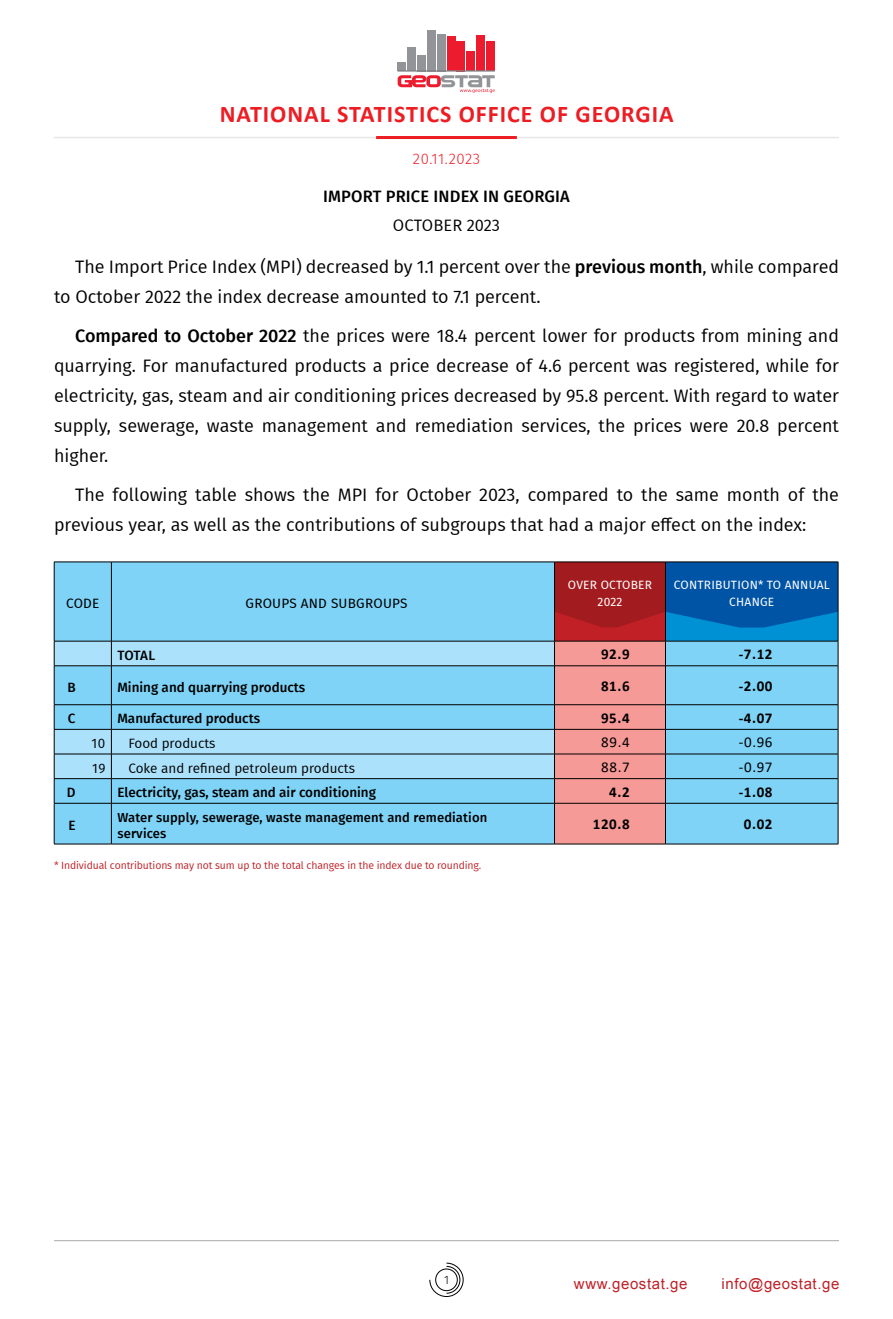
<style>
.page{position:relative;width:893px;height:1319px;background:#fff}
.page>*{position:absolute;margin:0;border:0;box-sizing:border-box;transform-origin:0 0}
.t1{font:700 24px "Calibri";letter-spacing:.04em;color:#ed1d24}
.t2{font:18px/30px "Fira GO";color:#000}
.t3{font:500 16.5px "Fira GO";letter-spacing:.01em;color:#000}
.t4{font:16.5px "Fira GO";color:#000}
.t5{font:700 15px "Calibri";letter-spacing:.04em;color:#000}
.t6{font:15px "BPG Ingiri Arial";letter-spacing:.04em;color:#c12026}
.t7{font:15px "Calibri";letter-spacing:.04em;color:#000}
.t8{font:300 15px "Fira GO";letter-spacing:.035em;color:#ed1d24}
.t9{font:500 13.5px "Fira GO";color:#000}
.t10{font:13.5px "Fira GO";color:#000}
.t11{font:13.5px "Fira GO";letter-spacing:.02em;color:#000}
.t12{font:500 13.05px/16.5px "Fira GO";letter-spacing:.01em;color:#000}
.t13{font:12px/16.5px "Fira GO";letter-spacing:.02em;color:#fff;text-align:center}
.t14{font:300 12px "Fira GO";color:#000}
.t15{font:10.5px "Fira GO";letter-spacing:-.01em;color:#c12026}
.s1{font-weight:500}
</style>
<div class="page">
<svg style="left:429px;top:1262px;width:35px;height:34px"></svg>
<hr style="left:54px;top:1239px;width:785px;height:1px;background:#a7a9ac">
<hr style="left:54px;top:137px;width:785px;height:1px;background:#e6e7e8">
<hr style="left:376px;top:136px;width:141px;height:3px;background:#ed1d24">
<div style="left:398px;top:62px;width:8px;height:9px;background:#929497"></div>
<div style="left:407px;top:47px;width:9px;height:24px;background:#929497"></div>
<div style="left:417px;top:55px;width:9px;height:16px;background:#929497"></div>
<div style="left:427px;top:30px;width:9px;height:41px;background:#929497"></div>
<div style="left:437px;top:34px;width:9px;height:37px;background:#929497"></div>
<div style="left:447px;top:36px;width:8px;height:35px;background:#ec1b2e"></div>
<div style="left:457px;top:41px;width:8px;height:30px;background:#ec1b2e"></div>
<div style="left:466px;top:51px;width:9px;height:20px;background:#ec1b2e"></div>
<div style="left:476px;top:36px;width:9px;height:35px;background:#ec1b2e"></div>
<div style="left:486px;top:42px;width:9px;height:29px;background:#ec1b2e"></div>
<hr style="left:398px;top:70px;width:97px;height:2px;background:#808184">
<svg style="left:398px;top:75px;width:97px;height:18px"></svg>
<svg style="left:555px;top:562px;width:283px;height:281px;background:#6499c2"></svg>
<div style="left:55px;top:562px;width:499px;height:78px;background:#7ed3f7"></div>
<hr style="left:554px;top:562px;width:1px;height:79px;background:#000">
<hr style="left:665px;top:562px;width:1px;height:79px;background:#000">
<hr style="left:111px;top:562px;width:1px;height:79px;background:#000">
<hr style="left:54px;top:843px;width:57px;height:1px;background:#000">
<hr style="left:111px;top:843px;width:443px;height:1px;background:#000">
<hr style="left:54px;top:561px;width:57px;height:1px;background:#000">
<hr style="left:54px;top:562px;width:1px;height:79px;background:#000">
<hr style="left:111px;top:561px;width:443px;height:1px;background:#000">
<hr style="left:554px;top:561px;width:111px;height:1px;background:#000">
<hr style="left:665px;top:561px;width:173px;height:1px;background:#000">
<hr style="left:838px;top:562px;width:1px;height:79px;background:#000">
<hr style="left:54px;top:640px;width:57px;height:1px;background:#000">
<hr style="left:111px;top:640px;width:443px;height:1px;background:#000">
<hr style="left:554px;top:640px;width:111px;height:1px;background:#000">
<hr style="left:554px;top:843px;width:111px;height:1px;background:#000">
<hr style="left:665px;top:640px;width:173px;height:1px;background:#000">
<svg style="left:838px;top:641px;width:1px;height:24px"></svg>
<hr style="left:665px;top:665px;width:173px;height:1px;background:#000">
<hr style="left:838px;top:666px;width:1px;height:38px;background:#000">
<hr style="left:665px;top:704px;width:173px;height:1px;background:#000">
<hr style="left:665px;top:729px;width:173px;height:1px;background:#000">
<hr style="left:665px;top:753px;width:173px;height:1px;background:#000">
<hr style="left:665px;top:778px;width:173px;height:1px;background:#000">
<svg style="left:838px;top:704px;width:1px;height:99px"></svg>
<hr style="left:665px;top:802px;width:173px;height:1px;background:#000">
<hr style="left:838px;top:803px;width:1px;height:40px;background:#000">
<hr style="left:665px;top:843px;width:173px;height:1px;background:#000">
<svg style="left:54px;top:641px;width:612px;height:202px;background:#9ac5de"></svg>
<hr style="left:54px;top:778px;width:57px;height:1px;background:#000">
<hr style="left:111px;top:778px;width:443px;height:1px;background:#000">
<h1 class="t1" style="left:220px;top:97px;width:455px">NATIONAL STATISTICS OFFICE OF GEORGIA</h1>
<p class="t8" style="left:413px;top:149px;width:69px">20.11.2023</p>
<p class="t3" style="left:323px;top:187px;width:248px">IMPORT PRICE INDEX IN GEORGIA</p>
<p class="t4" style="left:393px;top:215px;width:109px">OCTOBER 2023</p>
<p class="t2" style="left:54px;top:252px;width:786px;text-indent:21px">The Import Price Index (MPI) decreased by 1.1 percent over the <span class="s1">previous month</span>, while compared to October 2022 the index decrease amounted to 7.1 percent.</p>
<p class="t2" style="left:54px;top:320px;width:786px;text-align:justify;text-indent:21px"><span class="s1">Compared to October 2022</span> the prices were 18.4 percent lower for products from mining and quarrying. For manufactured products a price decrease of 4.6 percent was registered, while for electricity, gas, steam and air conditioning prices decreased by 95.8 percent. With regard to water supply, sewerage, waste management and remediation services, the prices were 20.8 percent higher.</p>
<p class="t2" style="left:54px;top:479px;width:786px;text-indent:21px">The following table shows the MPI for October 2023, compared to the same month of the previous year, as well as the contributions of subgroups that had a major effect on the index:</p>
<p class="t11" style="left:66px;top:595px;width:35px">CODE</p>
<p class="t11" style="left:246px;top:595px;width:163px">GROUPS AND SUBGROUPS</p>
<p class="t13" style="left:568px;top:576px;width:86px">OVER OCTOBER<br>2022</p>
<p class="t13" style="left:674px;top:576px;width:158px">CONTRIBUTION* TO ANNUAL<br>CHANGE</p>
<p class="t9" style="left:117px;top:647px;width:39px">TOTAL</p>
<p class="t5" style="left:601px;top:643px;width:30px">92.9</p>
<p class="t5" style="left:739px;top:643px;width:35px">-7.12</p>
<p class="t9" style="left:67px;top:679px;width:10px">B</p>
<p class="t9" style="left:117px;top:679px;width:189px">Mining and quarrying products</p>
<p class="t5" style="left:601px;top:675px;width:30px">81.6</p>
<p class="t5" style="left:739px;top:675px;width:35px">-2.00</p>
<p class="t9" style="left:68px;top:710px;width:9px">C</p>
<p class="t9" style="left:117px;top:710px;width:144px">Manufactured products</p>
<p class="t5" style="left:601px;top:707px;width:30px">95.4</p>
<p class="t5" style="left:739px;top:707px;width:35px">-4.07</p>
<p class="t10" style="left:92px;top:735px;width:15px">10</p>
<p class="t10" style="left:128px;top:735px;width:89px">Food products</p>
<p class="t7" style="left:601px;top:731px;width:30px">89.4</p>
<p class="t7" style="left:739px;top:731px;width:35px">-0.96</p>
<p class="t10" style="left:92px;top:760px;width:15px">19</p>
<p class="t10" style="left:128px;top:760px;width:228px">Coke and refined petroleum products</p>
<p class="t7" style="left:601px;top:756px;width:30px">88.7</p>
<p class="t7" style="left:739px;top:756px;width:35px">-0.97</p>
<p class="t9" style="left:67px;top:784px;width:10px">D</p>
<p class="t9" style="left:117px;top:784px;width:260px">Electricity, gas, steam and air conditioning</p>
<p class="t5" style="left:609px;top:780px;width:22px">4.2</p>
<p class="t5" style="left:739px;top:780px;width:35px">-1.08</p>
<p class="t9" style="left:68px;top:817px;width:9px">E</p>
<p class="t12" style="left:117px;top:808px;width:371px">Water supply, sewerage, waste management and remediation services</p>
<p class="t5" style="left:593px;top:813px;width:38px">120.8</p>
<p class="t5" style="left:744px;top:813px;width:30px">0.02</p>
<p class="t15" style="left:54px;top:859px;width:429px">* Individual contributions may not sum up to the total changes in the index due to rounding.</p>
<p class="t14" style="left:444px;top:1272px;width:6px">1</p>
<p class="t6" style="left:574px;top:1273px;width:115px">www.geostat.ge</p>
<p class="t6" style="left:722px;top:1273px;width:119px">info@geostat.ge</p>
</div>
